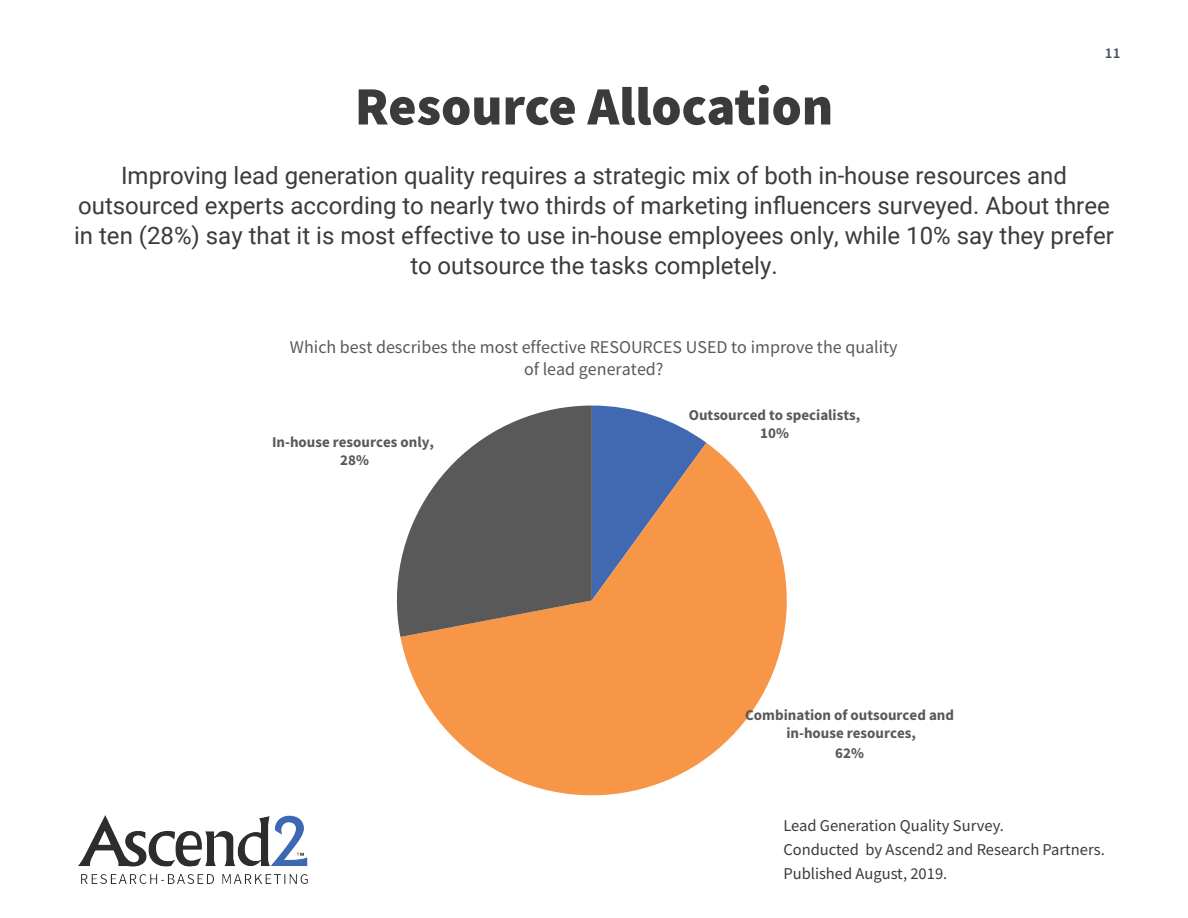
<style>
.page{position:relative;width:1188px;height:918px;background:#fff}
.page>*{position:absolute;margin:0;border:0;box-sizing:border-box;transform-origin:0 0}
.t1{font:900 54px "Source Sans Pro";color:#3b3a3c}
.L_Copy{font:24px/30px "Roboto";color:#3b3a3c;text-align:center}
.t2{font:18px/22.5px "Source Sans Pro";color:#595959;text-align:center}
.t3{font:16.5px/24px "Source Sans Pro";color:#3b3a3c}
.t4{font:700 15px/18px "Source Sans Pro";color:#595959;text-align:center}
.t5{font:600 15px "Source Sans Pro";color:#475066}
</style>
<div class="page">
<img style="left:79px;top:815px;width:229px;height:69px">
<svg style="left:592px;top:406px;width:114px;height:37px"></svg>
<svg style="left:400px;top:443px;width:387px;height:353px;fill:#f79647"></svg>
<svg style="left:396px;top:406px;width:196px;height:231px;fill:#595959"></svg>
<h1 class="t1" style="left:355px;top:69px;width:480px">Resource Allocation</h1>
<p class="t5" style="left:1105px;top:43px;width:17px">11</p>
<p class="L_Copy" style="left:74px;top:159px;width:1042px">Improving lead generation quality requires a strategic mix of both in-house resources and outsourced experts according to nearly two thirds of marketing influencers surveyed. About three in ten (28%) say that it is most effective to use in-house employees only, while 10% say they prefer to outsource the tasks completely.</p>
<p class="t2" style="left:290px;top:335px;width:609px">Which best describes the most effective RESOURCES USED to improve the quality of lead generated?</p>
<p class="t4" style="left:272px;top:433px;width:164px">In-house resources only,<br>28%</p>
<p class="t4" style="left:689px;top:406px;width:173px">Outsourced to specialists,<br>10%</p>
<p class="t4" style="left:745px;top:706px;width:210px">Combination of outsourced and in-house resources,</p>
<p class="t4" style="left:835px;top:743px;width:30px">62%</p>
<p class="t3" style="left:783px;top:814px;width:323px">Lead Generation Quality Survey.<br>Conducted by Ascend2 and Research Partners.<br>Published August, 2019.</p>
</div>
